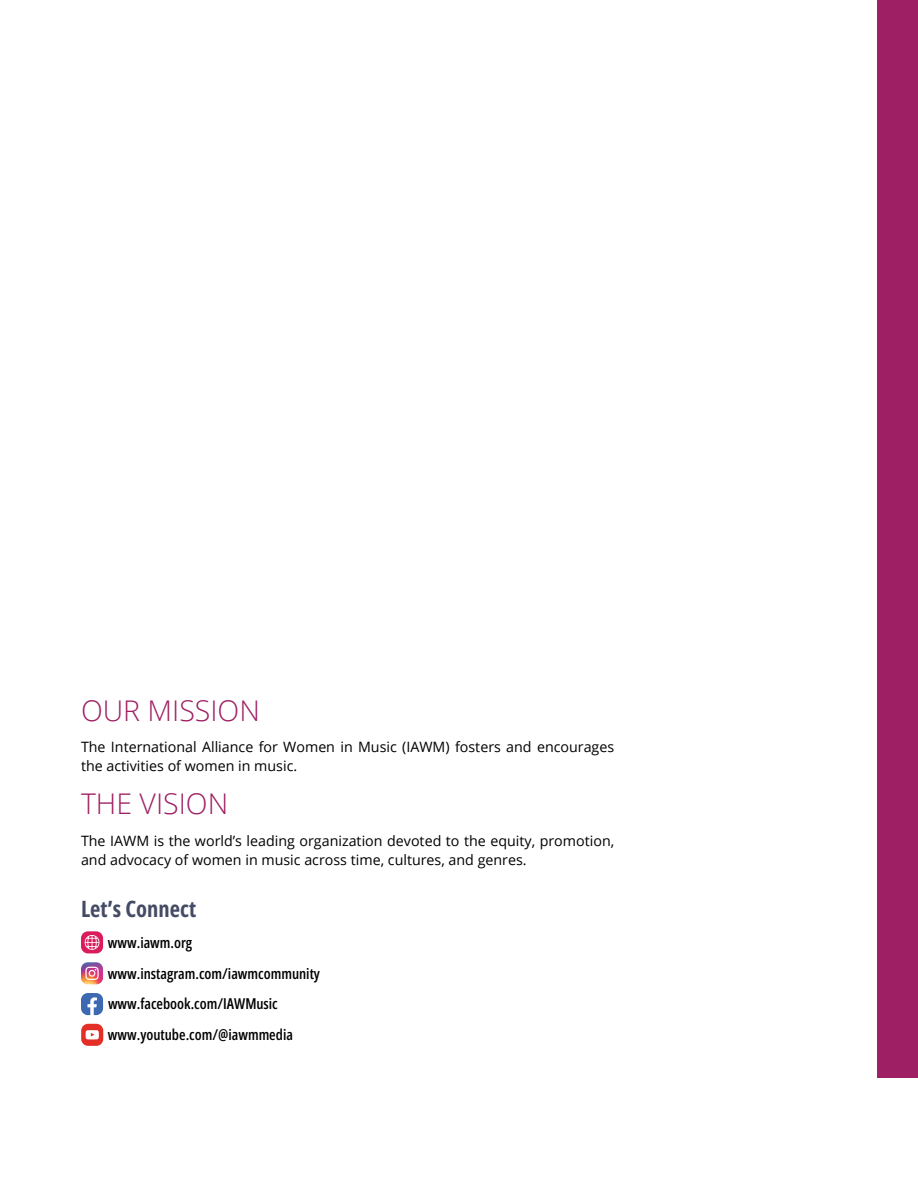
<style>
.page{position:relative;width:918px;height:1188px;background:#fff}
.page>*{position:absolute;margin:0;border:0;box-sizing:border-box;transform-origin:0 0}
.t1{font:300 28.5px "Open Sans";color:#9e1f63}
.t2{font:700 22.5px "Open Sans Condensed";color:#464b65}
.t3{font:600 15px/30.8px "Open Sans Condensed";color:#000}
.t4{font:14.25px/18.8px "Open Sans";color:#000}
</style>
<div class="page">
<div style="left:81px;top:931px;width:22px;height:22px;background:#da1c5c;border-radius:7px"></div>
<svg style="left:85px;top:935px;width:14px;height:15px"></svg>
<svg style="left:81px;top:962px;width:7px;height:19px"></svg>
<svg style="left:81px;top:993px;width:22px;height:22px"></svg>
<svg style="left:81px;top:1024px;width:22px;height:22px"></svg>
<div style="left:878px;top:0;width:40px;height:1078px;background:#9e1f63"></div>
<h1 class="t1" style="left:81px;top:691px;width:180px">OUR MISSION</h1>
<p class="t4" style="left:81px;top:737px;width:535px">The International Alliance for Women in Music (IAWM) fosters and encourages the activities of women in music.</p>
<h1 class="t1" style="left:81px;top:784px;width:149px">THE VISION</h1>
<p class="t4" style="left:81px;top:831px;width:535px">The IAWM is the world’s leading organization devoted to the equity, promotion, and advocacy of women in music across time, cultures, and genres.</p>
<h2 class="t2" style="left:81px;top:894px;width:117px">Let’s Connect</h2>
<p class="t3" style="left:108px;top:927px;width:214px">www.iawm.org www.instagram.com/iawmcommunity www.facebook.com/IAWMusic www.youtube.com/@iawmmedia</p>
</div>
